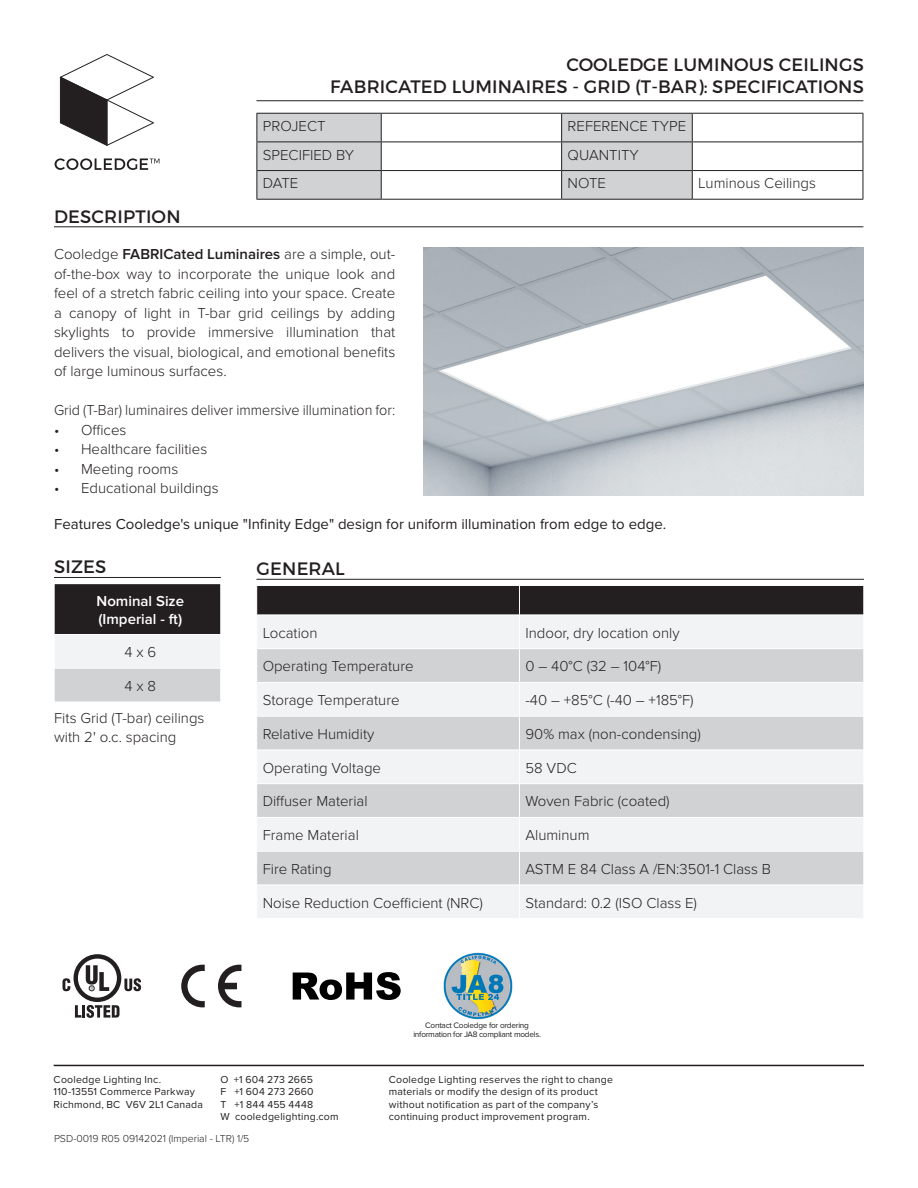
<style>
.page{position:relative;width:918px;height:1188px;background:#fff}
.page>*{position:absolute;margin:0;border:0;box-sizing:border-box;transform-origin:0 0}
.t1{font:18px/21.6px "Montserrat";letter-spacing:.01em;color:#231f20;text-align:right}
.t2{font:300 15px/19.5px "Proxima Nova";color:#231f20;text-align:justify}
.t3{font:15px "Proxima Nova";color:#231f20}
.t4{font:300 15px "Proxima Nova";color:#231f20;scale:.96 1}
.t5{font:600 15px/18px "Proxima Nova";color:#fff}
.t6{font:10.5px/12.6px "Proxima Nova";letter-spacing:.02em;color:#231f20}
.t7{font:300 10.5px "Proxima Nova";color:#231f20}
.t8{font:8.25px/9px "Proxima Nova";letter-spacing:-.03em;color:#231f20;text-align:center}
.s1{font-weight:600}
</style>
<div class="page">
<svg style="left:60px;top:54px;width:94px;height:92px"></svg>
<svg style="left:55px;top:158px;width:104px;height:12px"></svg>
<hr style="left:256px;top:100px;width:607px;height:1px;background:#231f20">
<hr style="left:692px;top:113px;width:171px;height:1px;background:#231f20">
<hr style="left:692px;top:142px;width:171px;height:1px;background:#231f20">
<hr style="left:692px;top:170px;width:171px;height:1px;background:#231f20">
<svg style="left:256px;top:113px;width:437px;height:86px"></svg>
<svg style="left:863px;top:114px;width:1px;height:85px"></svg>
<hr style="left:256px;top:199px;width:125px;height:1px;background:#231f20">
<hr style="left:381px;top:199px;width:181px;height:1px;background:#231f20">
<hr style="left:562px;top:199px;width:130px;height:1px;background:#231f20">
<hr style="left:692px;top:199px;width:171px;height:1px;background:#231f20">
<hr style="left:54px;top:226px;width:809px;height:1px;background:#231f20">
<hr style="left:54px;top:577px;width:167px;height:1px;background:#231f20">
<div style="left:54px;top:584px;width:167px;height:50px;background:#231f20"></div>
<div style="left:54px;top:634px;width:167px;height:34px;background:#f2f3f4"></div>
<div style="left:54px;top:668px;width:167px;height:34px;background:#d1d2d4"></div>
<hr style="left:54px;top:584px;width:1px;height:50px;background:#fff">
<hr style="left:220px;top:584px;width:1px;height:50px;background:#fff">
<hr style="left:54px;top:634px;width:167px;height:1px;background:#fff">
<hr style="left:54px;top:635px;width:1px;height:33px;background:#fff">
<hr style="left:220px;top:635px;width:1px;height:33px;background:#fff">
<hr style="left:54px;top:668px;width:167px;height:1px;background:#fff">
<hr style="left:54px;top:668px;width:1px;height:34px;background:#fff">
<hr style="left:220px;top:668px;width:1px;height:34px;background:#fff">
<hr style="left:54px;top:1065px;width:810px;height:1px;background:#231f20">
<svg style="left:75px;top:1005px;width:45px;height:13px"></svg>
<svg style="left:124px;top:978px;width:17px;height:13px"></svg>
<div style="left:74px;top:954px;width:47px;height:48px;background:#231f20;border-radius:50%"></div>
<div style="left:78px;top:959px;width:39px;height:39px;background:#fff;border-radius:50%"></div>
<svg style="left:86px;top:965px;width:23px;height:26px"></svg>
<svg style="left:62px;top:978px;width:8px;height:13px"></svg>
<svg style="left:293px;top:972px;width:108px;height:28px"></svg>
<svg style="left:181px;top:965px;width:24px;height:42px"></svg>
<svg style="left:218px;top:965px;width:23px;height:42px"></svg>
<hr style="left:256px;top:579px;width:608px;height:1px;background:#231f20">
<div style="left:257px;top:616px;width:606px;height:302px;background:#f2f3f4"></div>
<svg style="left:257px;top:649px;width:607px;height:236px;fill:#d1d2d4"></svg>
<svg style="left:256px;top:585px;width:608px;height:30px;background:#2f2c2d"></svg>
<hr style="left:519px;top:615px;width:1px;height:34px;background:#fff">
<hr style="left:256px;top:648px;width:263px;height:1px;background:#fff">
<hr style="left:519px;top:648px;width:345px;height:1px;background:#fff">
<hr style="left:519px;top:649px;width:1px;height:33px;background:#fff">
<hr style="left:256px;top:682px;width:263px;height:1px;background:#fff">
<hr style="left:519px;top:682px;width:345px;height:1px;background:#fff">
<hr style="left:519px;top:683px;width:1px;height:33px;background:#fff">
<hr style="left:256px;top:716px;width:263px;height:1px;background:#fff">
<hr style="left:519px;top:716px;width:345px;height:1px;background:#fff">
<hr style="left:519px;top:716px;width:1px;height:34px;background:#fff">
<hr style="left:256px;top:750px;width:263px;height:1px;background:#fff">
<hr style="left:519px;top:750px;width:345px;height:1px;background:#fff">
<hr style="left:519px;top:750px;width:1px;height:34px;background:#fff">
<hr style="left:256px;top:783px;width:263px;height:1px;background:#fff">
<hr style="left:519px;top:783px;width:345px;height:1px;background:#fff">
<hr style="left:519px;top:784px;width:1px;height:33px;background:#fff">
<hr style="left:256px;top:817px;width:263px;height:1px;background:#fff">
<hr style="left:519px;top:817px;width:345px;height:1px;background:#fff">
<hr style="left:519px;top:818px;width:1px;height:33px;background:#fff">
<hr style="left:256px;top:851px;width:263px;height:1px;background:#fff">
<hr style="left:519px;top:851px;width:345px;height:1px;background:#fff">
<hr style="left:519px;top:851px;width:1px;height:34px;background:#fff">
<hr style="left:256px;top:885px;width:263px;height:1px;background:#fff">
<hr style="left:519px;top:885px;width:345px;height:1px;background:#fff">
<hr style="left:519px;top:885px;width:1px;height:34px;background:#fff">
<img style="left:424px;top:247px;width:440px;height:248px">
<img style="left:444px;top:952px;width:68px;height:68px">
<p class="t1" style="left:330px;top:54px;width:535px">COOLEDGE LUMINOUS CEILINGS<br>FABRICATED LUMINAIRES - GRID (T-BAR): SPECIFICATIONS</p>
<p class="t1" style="left:54px;top:205px;width:128px">DESCRIPTION</p>
<p class="t2" style="left:263px;top:117px;width:64px">PROJECT</p>
<p class="t2" style="left:568px;top:117px;width:120px">REFERENCE TYPE</p>
<p class="t2" style="left:263px;top:145px;width:93px">SPECIFIED BY</p>
<p class="t2" style="left:568px;top:145px;width:73px">QUANTITY</p>
<p class="t2" style="left:263px;top:174px;width:37px">DATE</p>
<p class="t2" style="left:568px;top:174px;width:40px">NOTE</p>
<p class="t2" style="left:698px;top:174px;width:119px">Luminous Ceilings</p>
<p class="t2" style="left:54px;top:245px;width:343px">Cooledge <span class="s1">FABRICated Luminaires</span> are a simple, out&shy;of-the-box way to incorporate the unique look and feel of a stretch fabric ceiling into your space. Create a canopy of light in T-bar grid ceilings by adding skylights to provide immersive illumination that delivers the visual, biological, and emotional benefits of large luminous surfaces.</p>
<p class="t4" style="left:54px;top:402px;width:357px">Grid (T-Bar) luminaires deliver immersive illumination for:</p>
<p class="t2" style="left:54px;top:420px;width:74px">• Offices</p>
<p class="t2" style="left:54px;top:440px;width:155px">• Healthcare facilities</p>
<p class="t2" style="left:54px;top:459px;width:126px">• Meeting rooms</p>
<p class="t2" style="left:54px;top:479px;width:166px">• Educational buildings</p>
<p class="t3" style="left:54px;top:516px;width:613px">Features Cooledge's unique "Infinity Edge" design for uniform illumination from edge to edge.</p>
<p class="t1" style="left:54px;top:556px;width:54px">SIZES</p>
<p class="t5" style="left:97px;top:592px;width:89px">Nominal Size (Imperial - ft)</p>
<p class="t2" style="left:124px;top:643px;width:33px">4 x 6</p>
<p class="t2" style="left:125px;top:676px;width:33px">4 x 8</p>
<p class="t2" style="left:54px;top:708px;width:152px">Fits Grid (T-bar) ceilings with 2' o.c. spacing</p>
<p class="t1" style="left:257px;top:558px;width:90px">GENERAL</p>
<p class="t2" style="left:263px;top:623px;width:56px">Location</p>
<p class="t2" style="left:525px;top:623px;width:156px">Indoor, dry location only</p>
<p class="t2" style="left:263px;top:657px;width:152px">Operating Temperature</p>
<p class="t2" style="left:525px;top:657px;width:137px">0 – 40°C (32 – 104°F)</p>
<p class="t2" style="left:263px;top:691px;width:138px">Storage Temperature</p>
<p class="t2" style="left:525px;top:691px;width:170px">-40 – +85°C (-40 – +185°F)</p>
<p class="t2" style="left:263px;top:724px;width:113px">Relative Humidity</p>
<p class="t2" style="left:525px;top:724px;width:177px">90% max (non-condensing)</p>
<p class="t2" style="left:263px;top:758px;width:120px">Operating Voltage</p>
<p class="t2" style="left:525px;top:758px;width:53px">58 VDC</p>
<p class="t2" style="left:263px;top:792px;width:106px">Diffuser Material</p>
<p class="t2" style="left:525px;top:792px;width:146px">Woven Fabric (coated)</p>
<p class="t2" style="left:263px;top:826px;width:98px">Frame Material</p>
<p class="t2" style="left:525px;top:826px;width:66px">Aluminum</p>
<p class="t2" style="left:263px;top:859px;width:70px">Fire Rating</p>
<p class="t2" style="left:525px;top:859px;width:247px">ASTM E 84 Class A /EN:3501-1 Class B</p>
<p class="t2" style="left:263px;top:893px;width:222px">Noise Reduction Coefficient (NRC)</p>
<p class="t2" style="left:525px;top:893px;width:173px">Standard: 0.2 (ISO Class E)</p>
<p class="t8" style="left:413px;top:1021px;width:129px">Contact Cooledge for ordering information for JA8 compliant models.</p>
<p class="t6" style="left:54px;top:1073px;width:151px">Cooledge Lighting Inc.<br>110-13551 Commerce Parkway<br>Richmond, BC V6V 2L1 Canada</p>
<p class="t6" style="left:389px;top:1073px;width:226px">Cooledge Lighting reserves the right to change materials or modify the design of its product without notification as part of the company’s continuing product improvement program.</p>
<p class="t6" style="left:221px;top:1073px;width:120px">O +1 604 273 2665<br>F +1 604 273 2660<br>T +1 844 455 4448<br>W cooledgelighting.com</p>
<p class="t7" style="left:54px;top:1133px;width:197px">PSD-0019 R05 09142021 (Imperial - LTR) 1/5</p>
</div>
